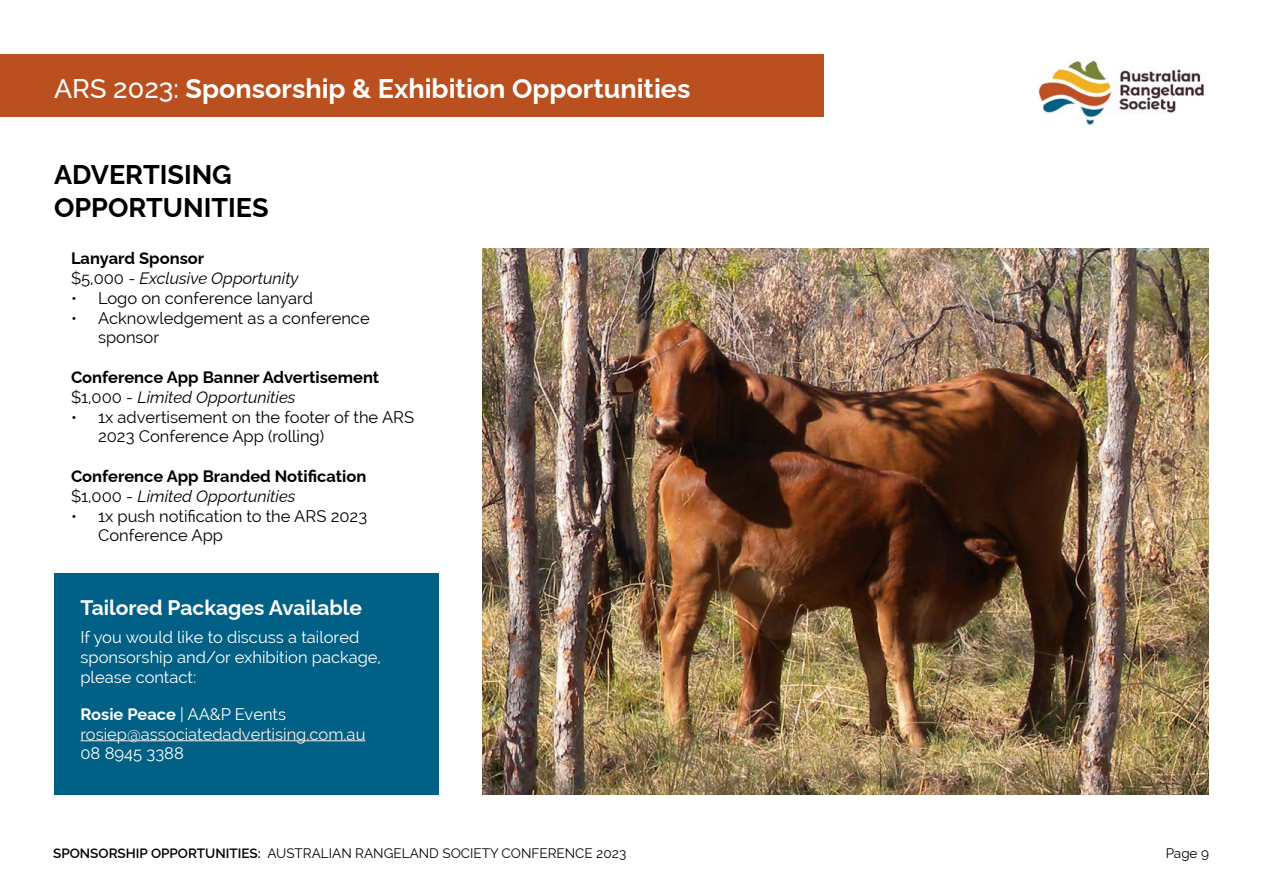
<style>
.page{position:relative;width:1263px;height:893px;background:#fff}
.page>*{position:absolute;margin:0;border:0;box-sizing:border-box;transform-origin:0 0}
.t1{font:700 27px "Raleway";color:#fff}
.t2{font:700 27px/32.4px "Raleway";color:#000}
.t3{font:700 21px "Raleway";color:#fff}
.t4{font:16.5px/19.8px "Raleway";color:#000}
.t5{font:700 16.5px/19.8px "Raleway";color:#000}
.t6{font:16.5px/19.8px "Raleway";color:#fff}
.t7{font:16.5px/19.8px "Raleway";color:#feece6}
.t8{font:italic 16.5px/19.8px "Raleway";color:#000}
.t9{font:13.5px "Raleway";color:#000}
.s1{font-weight:500}
.s2{font-weight:700;font-style:normal}
.s3{font-style:normal}
.s4{font-weight:400}
.s5{font-weight:400;font-style:italic}
.s6{font-weight:700;color:#fff}
.s7{color:#fff}
.s8{font-weight:600}
</style>
<div class="page">
<div style="left:54px;top:573px;width:385px;height:221px;background:#006086"></div>
<div style="left:0;top:54px;width:824px;height:63px;background:#ba5020"></div>
<img style="left:1037px;top:56px;width:167px;height:69px">
<hr style="left:81px;top:740px;width:284px;height:1px;background:#feece6">
<img style="left:482px;top:249px;width:727px;height:545px">
<h1 class="t1" style="left:54px;top:67px;width:638px"><span class="s1">ARS 2023:</span> Sponsorship &amp; Exhibition Opportunities</h1>
<h1 class="t2" style="left:54px;top:156px;width:216px">ADVERTISING<br>OPPORTUNITIES</h1>
<p class="t8" style="left:71px;top:247px;width:229px"><span class="s2">Lanyard Sponsor<br></span><span class="s3">$5,000 -</span> Exclusive Opportunity</p>
<p class="t4" style="left:71px;top:288px;width:243px">• Logo on conference lanyard</p>
<p class="t4" style="left:98px;top:308px;width:273px;text-indent:-27px">• Acknowledgement as a conference sponsor</p>
<p class="t5" style="left:71px;top:365px;width:310px">Conference App Banner Advertisement <span class="s4">$1,000 -</span> <span class="s5">Limited Opportunities</span></p>
<p class="t4" style="left:98px;top:407px;width:318px;text-indent:-27px">• 1x advertisement on the footer of the ARS<br>2023 Conference App (rolling)</p>
<p class="t5" style="left:71px;top:464px;width:297px">Conference App Branded Notification <span class="s4">$1,000 -</span> <span class="s5">Limited Opportunities</span></p>
<p class="t4" style="left:98px;top:506px;width:271px;text-indent:-27px">• 1x push notification to the ARS 2023<br>Conference App</p>
<p class="t3" style="left:81px;top:591px;width:283px">Tailored Packages Available</p>
<p class="t6" style="left:81px;top:628px;width:302px">If you would like to discuss a tailored sponsorship and/or exhibition package, please contact:</p>
<p class="t7" style="left:81px;top:704px;width:286px"><span class="s6">Rosie Peace</span> <span class="s7">| AA&amp;P Events </span>rosiep@associatedadvertising.com.au</p>
<p class="t6" style="left:81px;top:744px;width:105px">08 8945 3388</p>
<p class="t9" style="left:53px;top:845px;width:575px"><span class="s8">SPONSORSHIP OPPORTUNITIES:</span> AUSTRALIAN RANGELAND SOCIETY CONFERENCE 2023</p>
<p class="t9" style="left:1166px;top:845px;width:45px">Page 9</p>
</div>
